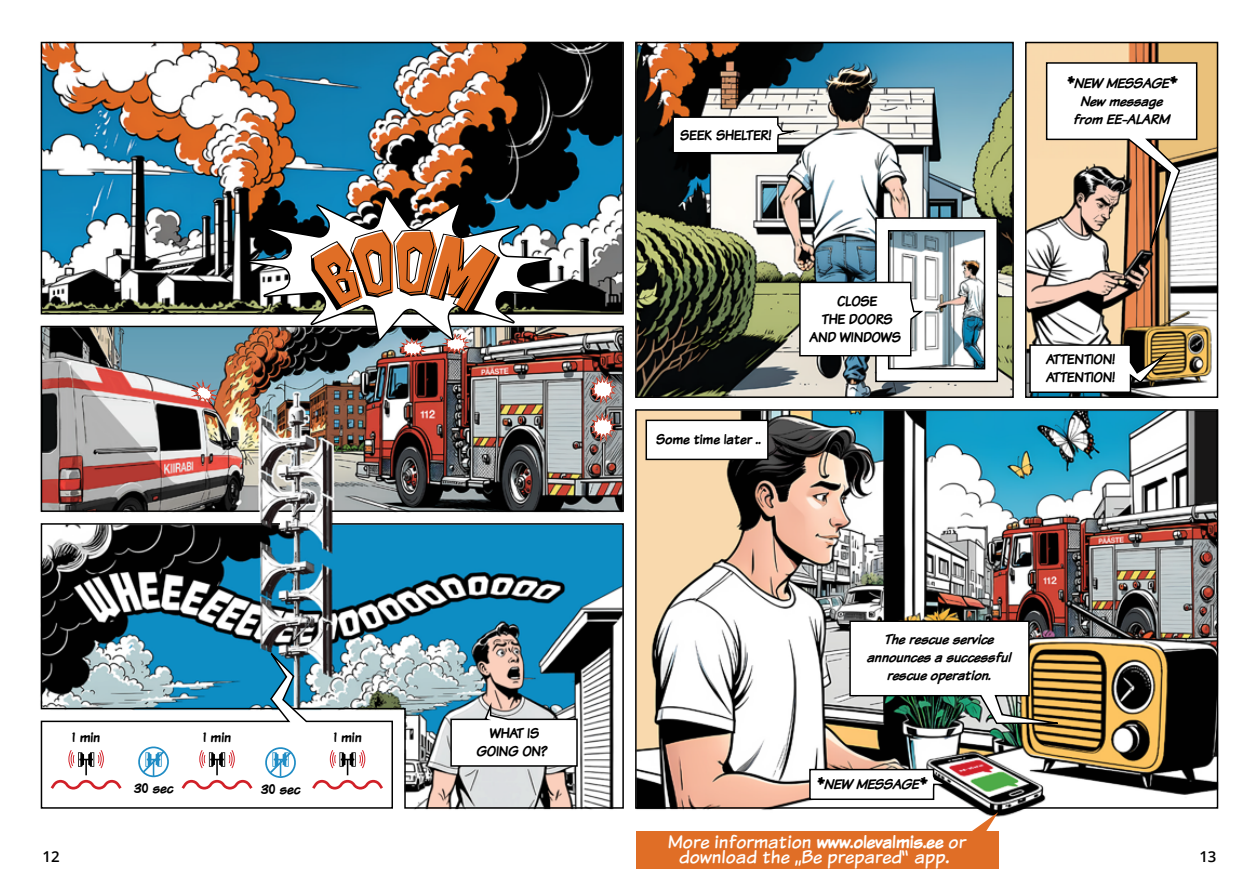
<style>
.page{position:relative;width:1259px;height:893px;background:#fff}
.page>*{position:absolute;margin:0;border:0;box-sizing:border-box;transform-origin:0 0}
.t1{font:19.5px/15px "Komika Text";color:#fff;text-align:center}
.t2{font:700 15px/18px "Komika Text";color:#000;text-align:center}
.t3{font:italic 700 15px/18px "Komika Text";color:#000;text-align:center}
.t4{font:600 15px "Open Sans";color:#000}
.s1{font-weight:700}
</style>
<div class="page">
<img style="left:40px;top:41px;width:1179px;height:828px">
<div style="left:41px;top:42px;width:583px;height:272px;border:2px solid #000"></div>
<img style="left:40px;top:325px;width:584px;height:188px">
<svg style="left:40px;top:522px;width:584px;height:287px"></svg>
<svg style="left:272px;top:523px;width:7px;height:2px"></svg>
<img style="left:634px;top:408px;width:585px;height:401px">
<div style="left:1025px;top:42px;width:193px;height:356px;border:2px solid #000"></div>
<img style="left:634px;top:41px;width:380px;height:358px">
<svg style="left:40px;top:642px;width:354px;height:167px"></svg>
<div style="left:636px;top:832px;width:362px;height:37px;background:#e06e26"></div>
<svg style="left:967px;top:812px;width:31px;height:20px"></svg>
<svg style="left:449px;top:698px;width:129px;height:69px"></svg>
<svg style="left:312px;top:750px;width:71px;height:39px"></svg>
<svg style="left:182px;top:750px;width:70px;height:39px"></svg>
<svg style="left:51px;top:750px;width:71px;height:39px"></svg>
<svg style="left:137px;top:745px;width:33px;height:32px"></svg>
<svg style="left:264px;top:746px;width:33px;height:32px"></svg>
<svg style="left:808px;top:768px;width:145px;height:33px"></svg>
<svg style="left:1045px;top:61px;width:153px;height:215px"></svg>
<svg style="left:671px;top:116px;width:136px;height:38px"></svg>
<svg style="left:798px;top:281px;width:127px;height:76px"></svg>
<svg style="left:848px;top:620px;width:229px;height:105px"></svg>
<svg style="left:1028px;top:344px;width:144px;height:50px"></svg>
<svg style="left:591px;top:412px;width:25px;height:30px"></svg>
<svg style="left:591px;top:375px;width:25px;height:29px"></svg>
<svg style="left:188px;top:365px;width:33px;height:42px"></svg>
<div style="left:646px;top:420px;width:122px;height:39px;background:#fff"></div>
<div style="left:645px;top:420px;width:123px;height:40px;border:2px solid #000"></div>
<img style="left:247px;top:195px;width:305px;height:164px">
<p class="t2" style="left:72px;top:728px;width:29px">1 min</p>
<p class="t2" style="left:203px;top:728px;width:29px">1 min</p>
<p class="t2" style="left:334px;top:728px;width:29px">1 min</p>
<p class="t2" style="left:134px;top:779px;width:40px">30 sec</p>
<p class="t2" style="left:261px;top:779px;width:40px">30 sec</p>
<p class="t2" style="left:476px;top:724px;width:73px">WHAT IS<br>GOING ON?</p>
<p class="t2" style="left:680px;top:126px;width:92px">SEEK SHELTER!</p>
<p class="t2" style="left:656px;top:430px;width:106px">Some time later ..</p>
<p class="t2" style="left:809px;top:292px;width:93px">CLOSE<br>THE DOORS<br>AND WINDOWS</p>
<p class="t3" style="left:1066px;top:74px;width:112px">*NEW MESSAGE*<br>New message from EE-ALARM</p>
<p class="t2" style="left:1045px;top:350px;width:70px;text-align:left">ATTENTION!<br>ATTENTION!</p>
<p class="t3" style="left:866px;top:630px;width:145px">The rescue service announces a successful rescue operation.</p>
<p class="t3" style="left:816px;top:775px;width:112px">*NEW MESSAGE*</p>
<h1 class="t1" style="left:667px;top:834px;width:300px">More information <span class="s1">www.olevalmis.ee</span> or download the „Be prepared“ app.</h1>
<p class="t4" style="left:43px;top:846px;width:19px">12</p>
<p class="t4" style="left:1199px;top:846px;width:19px">13</p>
</div>
